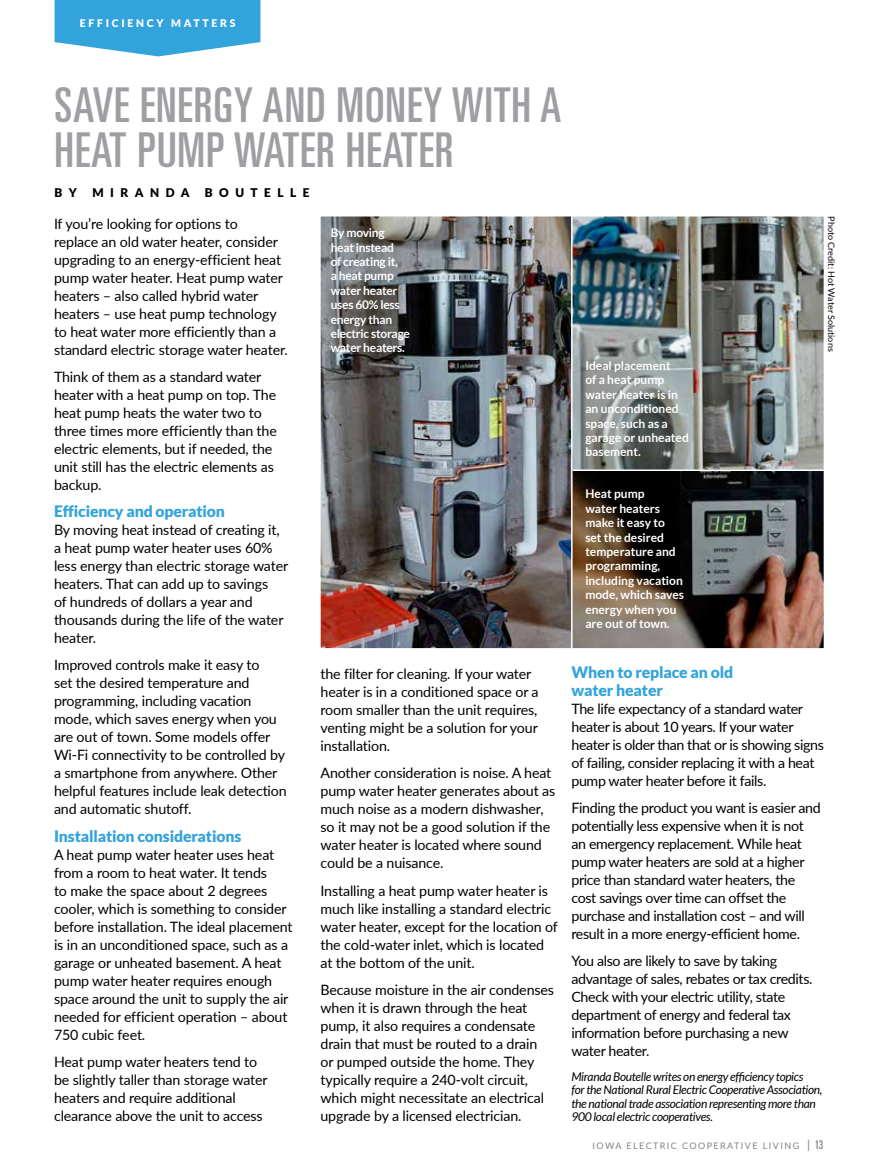
<style>
.page{position:relative;width:878px;height:1175px;background:#fff}
.page>*{position:absolute;margin:0;border:0;box-sizing:border-box;transform-origin:0 0}
.t1{font:ultra-condensed 48px/45px "Univers LT Std";letter-spacing:.02em;color:#9d9fa2}
.t2{font:900 15.75px/18px "Lato";letter-spacing:-.01em;color:#33a3dc}
.t3{font:14.25px/18px "Lato";letter-spacing:-.01em;color:#000}
.t4{font:700 12px/14.4px "Lato";color:#fff}
.t5{font:italic 12px/13.5px "Lato";letter-spacing:-.025em;color:#000}
.t6{font:700 12px/14.4px "Lato";letter-spacing:-.02em;color:#fff}
.t7{font:900 12px "Lato";letter-spacing:.54em;color:#000}
.t8{font:900 10.5px "Lato";letter-spacing:.26em;color:#fff}
.t9{font:9px "Lato";letter-spacing:.16em;color:#808285}
.t10{font:9px "Lato";color:#000}
.s1{font-size:12px}
.s2{font-family:"Univers LT Std";font-stretch:ultra-condensed;font-size:12px}
</style>
<div class="page">
<img style="left:322px;top:217px;width:500px;height:430px">
<svg style="left:55px;top:0;width:205px;height:56px;background:#4bade0"></svg>
<hr style="left:571px;top:207px;width:1px;height:452px;background:#fff">
<hr style="left:572px;top:469px;width:263px;height:2px;background:#fff">
<div style="left:318px;top:213px;width:508px;height:438px;border:3px solid #fff"></div>
<p class="t8" style="left:80px;top:17px;width:157px">EFFICIENCY MATTERS</p>
<h1 class="t1" style="left:55px;top:82px;width:508px">SAVE ENERGY AND MONEY WITH A<br>HEAT PUMP WATER HEATER</h1>
<p class="t7" style="left:55px;top:186px;width:24px">B Y</p>
<p class="t7" style="left:92px;top:186px;width:99px">MIRANDA</p>
<p class="t7" style="left:205px;top:186px;width:106px">BOUTELLE</p>
<p class="t3" style="left:54px;top:214px;width:235px">If you’re looking for options to<br>replace an old water heater, consider upgrading to an energy-efficient heat pump water heater. Heat pump water heaters – also called hybrid water heaters – use heat pump technology to heat water more efficiently than a standard electric storage water heater.</p>
<p class="t3" style="left:54px;top:367px;width:224px">Think of them as a standard water heater with a heat pump on top. The heat pump heats the water two to three times more efficiently than the electric elements, but if needed, the unit still has the electric elements as backup.</p>
<p class="t2" style="left:54px;top:502px;width:172px">Efficiency and operation</p>
<p class="t3" style="left:54px;top:520px;width:236px">By moving heat instead of creating it, a heat pump water heater uses 60% less energy than electric storage water heaters. That can add up to savings<br>of hundreds of dollars a year and thousands during the life of the water heater.</p>
<p class="t3" style="left:54px;top:655px;width:234px">Improved controls make it easy to<br>set the desired temperature and programming, including vacation mode, which saves energy when you are out of town. Some models offer Wi-Fi connectivity to be controlled by a smartphone from anywhere. Other helpful features include leak detection and automatic shutoff.</p>
<p class="t2" style="left:54px;top:826px;width:189px">Installation considerations</p>
<p class="t3" style="left:54px;top:845px;width:240px">A heat pump water heater uses heat from a room to heat water. It tends<br>to make the space about 2 degrees cooler, which is something to consider before installation. The ideal placement is in an unconditioned space, such as a garage or unheated basement. A heat pump water heater requires enough space around the unit to supply the air needed for efficient operation – about 750 cubic feet.</p>
<p class="t3" style="left:54px;top:1052px;width:215px">Heat pump water heaters tend to be slightly taller than storage water heaters and require additional clearance above the unit to access</p>
<p class="t6" style="left:330px;top:225px;width:81px">By moving heat instead<br>of creating it,<br>a heat pump water heater uses 60% less energy than electric storage water heaters.</p>
<p class="t3" style="left:320px;top:664px;width:220px">the filter for cleaning. If your water heater is in a conditioned space or a room smaller than the unit requires, venting might be a solution for your installation.</p>
<p class="t3" style="left:320px;top:763px;width:236px">Another consideration is noise. A heat pump water heater generates about as much noise as a modern dishwasher, so it may not be a good solution if the water heater is located where sound could be a nuisance.</p>
<p class="t3" style="left:320px;top:880px;width:239px">Installing a heat pump water heater is much like installing a standard electric water heater, except for the location of the cold-water inlet, which is located at the bottom of the unit.</p>
<p class="t3" style="left:320px;top:980px;width:235px">Because moisture in the air condenses when it is drawn through the heat pump, it also requires a condensate drain that must be routed to a drain or pumped outside the home. They typically require a 240-volt circuit, which might necessitate an electrical upgrade by a licensed electrician.</p>
<p class="t4" style="left:585px;top:358px;width:105px">Ideal placement<br>of a heat pump water heater is in an unconditioned space, such as a garage or unheated basement.</p>
<p class="t4" style="left:585px;top:486px;width:100px">Heat pump<br>water heaters make it easy to set the desired temperature and programming, including vacation mode, which saves energy when you are out of town.</p>
<p class="t10" style="left:837px;top:216px;width:137px;rotate:90deg">Photo Credit: Hot Water Solutions</p>
<p class="t2" style="left:571px;top:662px;width:163px">When to replace an old water heater</p>
<p class="t3" style="left:571px;top:699px;width:254px">The life expectancy of a standard water heater is about 10 years. If your water heater is older than that or is showing signs of failing, consider replacing it with a heat pump water heater before it fails.</p>
<p class="t3" style="left:571px;top:798px;width:251px">Finding the product you want is easier and potentially less expensive when it is not an emergency replacement. While heat pump water heaters are sold at a higher price than standard water heaters, the cost savings over time can offset the purchase and installation cost – and will result in a more energy-efficient home.</p>
<p class="t3" style="left:571px;top:951px;width:242px">You also are likely to save by taking advantage of sales, rebates or tax credits.<br>Check with your electric utility, state department of energy and federal tax information before purchasing a new water heater.</p>
<p class="t5" style="left:571px;top:1069px;width:252px">Miranda Boutelle writes on energy efficiency topics<br>for the National Rural Electric Cooperative Association, the national trade association representing more than 900 local electric cooperatives.</p>
<p class="t9" style="left:592px;top:1139px;width:232px">IOWA ELECTRIC COOPERATIVE LIVING <span class="s1">|</span> <span class="s2">13</span></p>
</div>
